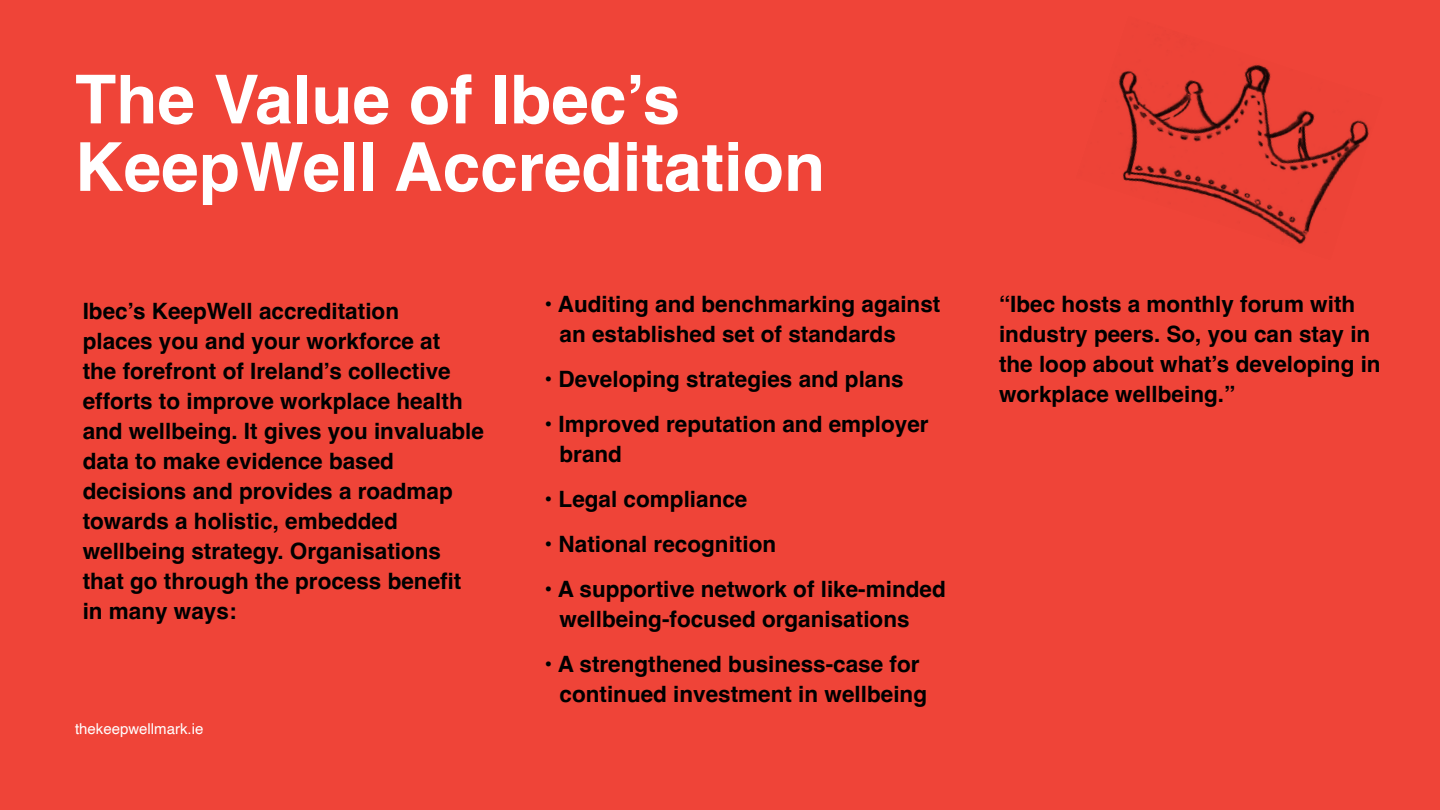
<style>
.page{position:relative;width:1440px;height:810px;background:#ef4438}
.page>*{position:absolute;margin:0;border:0;box-sizing:border-box;transform-origin:0 0}
.t1{font:700 67.5px/67.5px "Helvetica";color:#fff}
.t2{font:700 22.5px/30px "Helvetica";color:#000}
.t3{font:15px "Helvetica";color:#fff}
</style>
<div class="page">
<img style="left:1105px;top:64px;width:264px;height:180px">
<h1 class="t1" style="left:75px;top:73px;width:752px">The Value of Ibec’s<br>KeepWell Accreditation</h1>
<p class="t2" style="left:83px;top:299px;width:403px">Ibec’s KeepWell accreditation<br>places you and your workforce at<br>the forefront of Ireland’s collective efforts to improve workplace health and wellbeing. It gives you invaluable data to make evidence based decisions and provides a roadmap towards a holistic, embedded wellbeing strategy. Organisations that go through the process benefit in many ways:</p>
<p class="t2" style="left:560px;top:292px;width:382px;text-indent:-15px">• Auditing and benchmarking against an established set of standards</p>
<p class="t2" style="left:545px;top:367px;width:361px">• Developing strategies and plans</p>
<p class="t2" style="left:560px;top:412px;width:371px;text-indent:-15px">• Improved reputation and employer brand</p>
<p class="t2" style="left:545px;top:487px;width:204px">• Legal compliance</p>
<p class="t2" style="left:545px;top:532px;width:233px">• National recognition</p>
<p class="t2" style="left:560px;top:577px;width:388px;text-indent:-15px">• A supportive network of like-minded wellbeing-focused organisations</p>
<p class="t2" style="left:560px;top:652px;width:369px;text-indent:-15px">• A strengthened business-case for continued investment in wellbeing</p>
<p class="t3" style="left:75px;top:717px;width:130px">thekeepwellmark.ie</p>
<p class="t2" style="left:999px;top:292px;width:383px">“Ibec hosts a monthly forum with industry peers. So, you can stay in the loop about what’s developing in workplace wellbeing.”</p>
</div>
